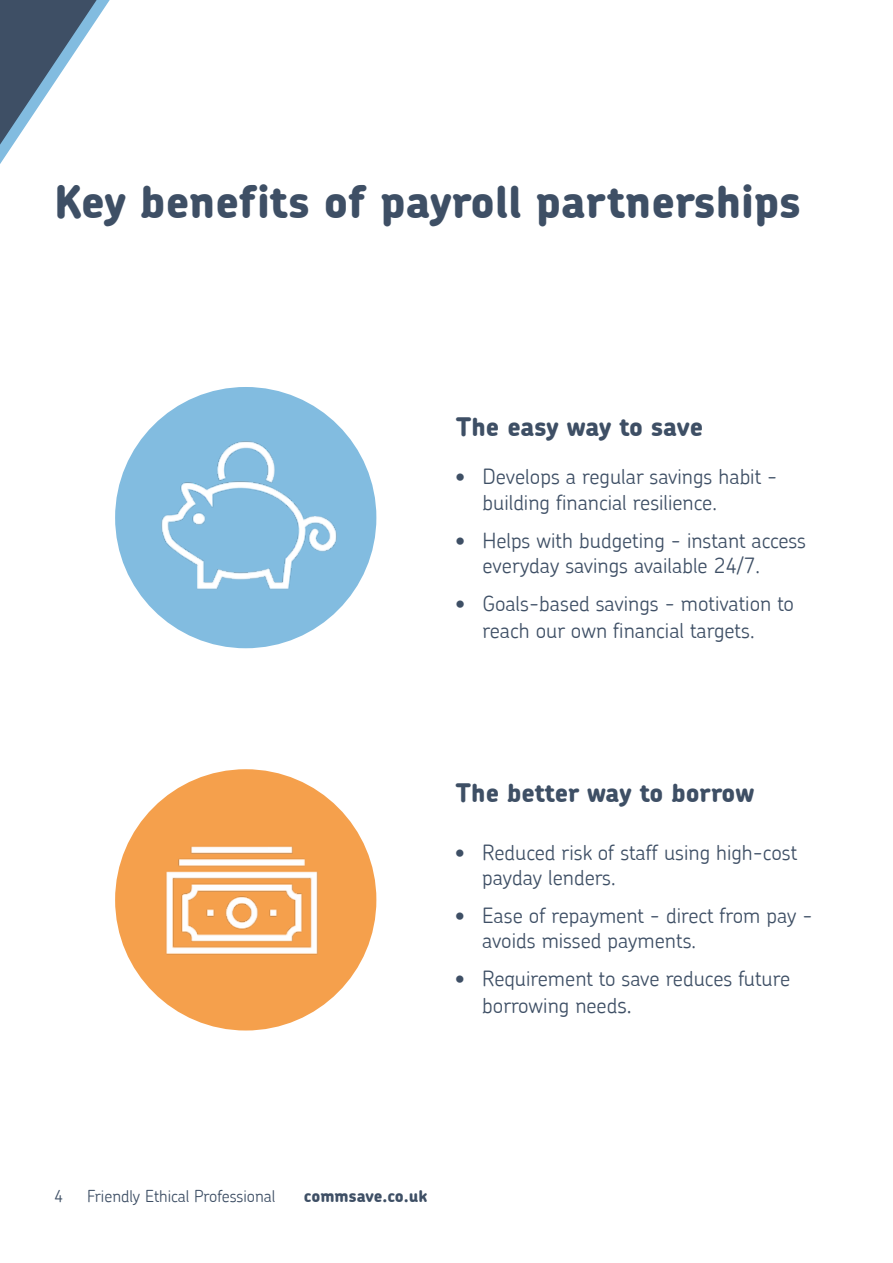
<style>
.page{position:relative;width:893px;height:1263px;background:#fff}
.page>*{position:absolute;margin:0;border:0;box-sizing:border-box;transform-origin:0 0}
.t1{font:800 45px "Chevin";color:#3e4f65}
.t2{font:800 25.5px "Chevin";color:#3e4f65}
.t3{font:300 21px/25.2px "Chevin";color:#3e4f65}
.t4{font:300 16.5px "Chevin";color:#3e4f65}
.t5{font:800 16.5px "Chevin";color:#3e4f65}
.s1{font-size:22.5px}
</style>
<div class="page">
<svg style="left:0;top:0;width:110px;height:164px"></svg>
<div style="left:116px;top:388px;width:259px;height:259px;background:#82bce0;border-radius:50%"></div>
<div style="left:116px;top:770px;width:259px;height:259px;background:#f5a04c;border-radius:50%"></div>
<img style="left:166px;top:846px;width:152px;height:109px">
<img style="left:145px;top:410px;width:209px;height:209px">
<h1 class="t1" style="left:54px;top:172px;width:749px">Key benefits of payroll partnerships</h1>
<p class="t2" style="left:456px;top:410px;width:249px">The easy way to save</p>
<p class="t3" style="left:482px;top:464px;width:296px;text-indent:-27px">• Develops a regular savings habit - building financial resilience.</p>
<p class="t3" style="left:482px;top:527px;width:325px;text-indent:-27px">• Helps with budgeting - instant access everyday savings available 24/7.</p>
<p class="t3" style="left:455px;top:589px;width:340px;line-height:27px;text-align:center">• Goals-based savings - motivation to reach our own financial targets.</p>
<p class="t2" style="left:455px;top:776px;width:300px">The better way to borrow</p>
<p class="t3" style="left:482px;top:839px;width:316px;text-indent:-27px">• Reduced risk of staff using high-cost payday lenders.</p>
<p class="t3" style="left:482px;top:903px;width:332px;text-indent:-27px">• Ease of repayment - direct from pay - avoids missed payments.</p>
<p class="t3" style="left:482px;top:965px;width:309px;line-height:27px;text-indent:-27px">• Requirement to save reduces future borrowing need<span class="s1">s.</span></p>
<p class="t4" style="left:54px;top:1186px;width:11px">4</p>
<p class="t4" style="left:87px;top:1186px;width:190px">Friendly Ethical Professional</p>
<p class="t5" style="left:304px;top:1185px;width:125px">commsave.co.uk</p>
</div>
